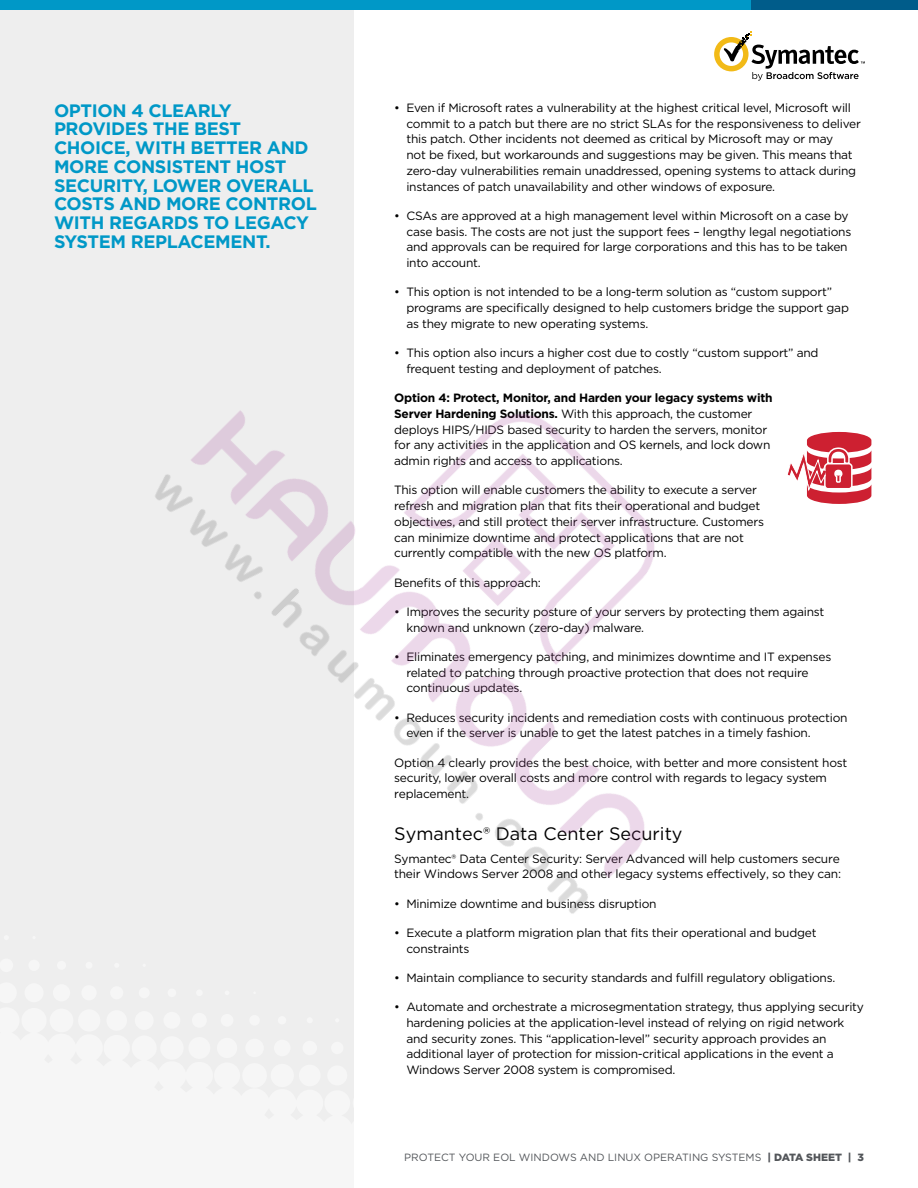
<style>
.page{position:relative;width:918px;height:1188px;background:#fff}
.page>*{position:absolute;margin:0;border:0;box-sizing:border-box;transform-origin:0 0}
.t1{font:700 18px/18.8px "Gotham";letter-spacing:-.02em;color:#0098c7}
.t2{font:18px "Gotham";color:#000}
.t3{font:12px/15.8px "Gotham";letter-spacing:-.02em;color:#000}
.t4{font:10.5px "Gotham";color:#53565a}
.s1{font-weight:700}
.s2{font-weight:900}
</style>
<div class="page">
<div style="left:0;top:0;width:354px;height:1188px;background:#eee"></div>
<div style="left:0;top:0;width:915px;height:10px;background:#0098c7"></div>
<div style="left:752px;top:0;width:166px;height:10px;background:#005c8a"></div>
<svg style="left:714px;top:32px;width:151px;height:49px"></svg>
<img style="left:155px;top:410px;width:717px;height:504px">
<h1 class="t1" style="left:54px;top:101px;width:265px">OPTION 4 CLEARLY<br>PROVIDES THE BEST<br>CHOICE, WITH BETTER AND<br>MORE CONSISTENT HOST<br>SECURITY, LOWER OVERALL<br>COSTS AND MORE CONTROL<br>WITH REGARDS TO LEGACY<br>SYSTEM REPLACEMENT.</h1>
<p class="t3" style="left:406px;top:99px;width:456px;text-indent:-12px">• Even if Microsoft rates a vulnerability at the highest critical level, Microsoft will commit to a patch but there are no strict SLAs for the responsiveness to deliver this patch. Other incidents not deemed as critical by Microsoft may or may<br>not be fixed, but workarounds and suggestions may be given. This means that zero-day vulnerabilities remain unaddressed, opening systems to attack during instances of patch unavailability and other windows of exposure.</p>
<p class="t3" style="left:406px;top:207px;width:446px;text-indent:-12px">• CSAs are approved at a high management level within Microsoft on a case by case basis. The costs are not just the support fees – lengthy legal negotiations and approvals can be required for large corporations and this has to be taken into account.</p>
<p class="t3" style="left:406px;top:284px;width:444px;text-indent:-12px">• This option is not intended to be a long-term solution as “custom support” programs are specifically designed to help customers bridge the support gap as they migrate to new operating systems.</p>
<p class="t3" style="left:406px;top:345px;width:414px;text-indent:-12px">• This option also incurs a higher cost due to costly “custom support” and frequent testing and deployment of patches.</p>
<p class="t3" style="left:394px;top:390px;width:380px"><span class="s1">Option 4: Protect, Monitor, and Harden your legacy systems with Server Hardening Solutions.</span> With this approach, the customer deploys HIPS/HIDS based security to harden the servers, monitor for any activities in the application and OS kernels, and lock down admin rights and access to applications.</p>
<p class="t3" style="left:394px;top:482px;width:371px">This option will enable customers the ability to execute a server refresh and migration plan that fits their operational and budget objectives, and still protect their server infrastructure. Customers can minimize downtime and protect applications that are not currently compatible with the new OS platform.</p>
<p class="t3" style="left:394px;top:574px;width:148px">Benefits of this approach:</p>
<p class="t3" style="left:406px;top:603px;width:419px;text-indent:-12px">• Improves the security posture of your servers by protecting them against known and unknown (zero-day) malware.</p>
<p class="t3" style="left:406px;top:648px;width:426px;text-indent:-12px">• Eliminates emergency patching, and minimizes downtime and IT expenses related to patching through proactive protection that does not require continuous updates.</p>
<p class="t3" style="left:406px;top:709px;width:443px;text-indent:-12px">• Reduces security incidents and remediation costs with continuous protection even if the server is unable to get the latest patches in a timely fashion.</p>
<p class="t3" style="left:394px;top:754px;width:455px">Option 4 clearly provides the best choice, with better and more consistent host security, lower overall costs and more control with regards to legacy system replacement.</p>
<h1 class="t2" style="left:394px;top:822px;width:290px">Symantec® Data Center Security</h1>
<p class="t3" style="left:394px;top:850px;width:448px">Symantec® Data Center Security: Server Advanced will help customers secure their Windows Server 2008 and other legacy systems effectively, so they can:</p>
<p class="t3" style="left:394px;top:895px;width:264px">• Minimize downtime and business disruption</p>
<p class="t3" style="left:406px;top:925px;width:412px;text-indent:-12px">• Execute a platform migration plan that fits their operational and budget constraints</p>
<p class="t3" style="left:394px;top:970px;width:443px">• Maintain compliance to security standards and fulfill regulatory obligations.</p>
<p class="t3" style="left:406px;top:999px;width:459px;text-indent:-12px">• Automate and orchestrate a microsegmentation strategy, thus applying security hardening policies at the application-level instead of relying on rigid network and security zones. This “application-level” security approach provides an additional layer of protection for mission-critical applications in the event a Windows Server 2008 system is compromised.</p>
<p class="t4" style="left:404px;top:1151px;width:461px">PROTECT YOUR EOL WINDOWS AND LINUX OPERATING SYSTEMS <span class="s2">| DATA SHEET | 3</span></p>
</div>
